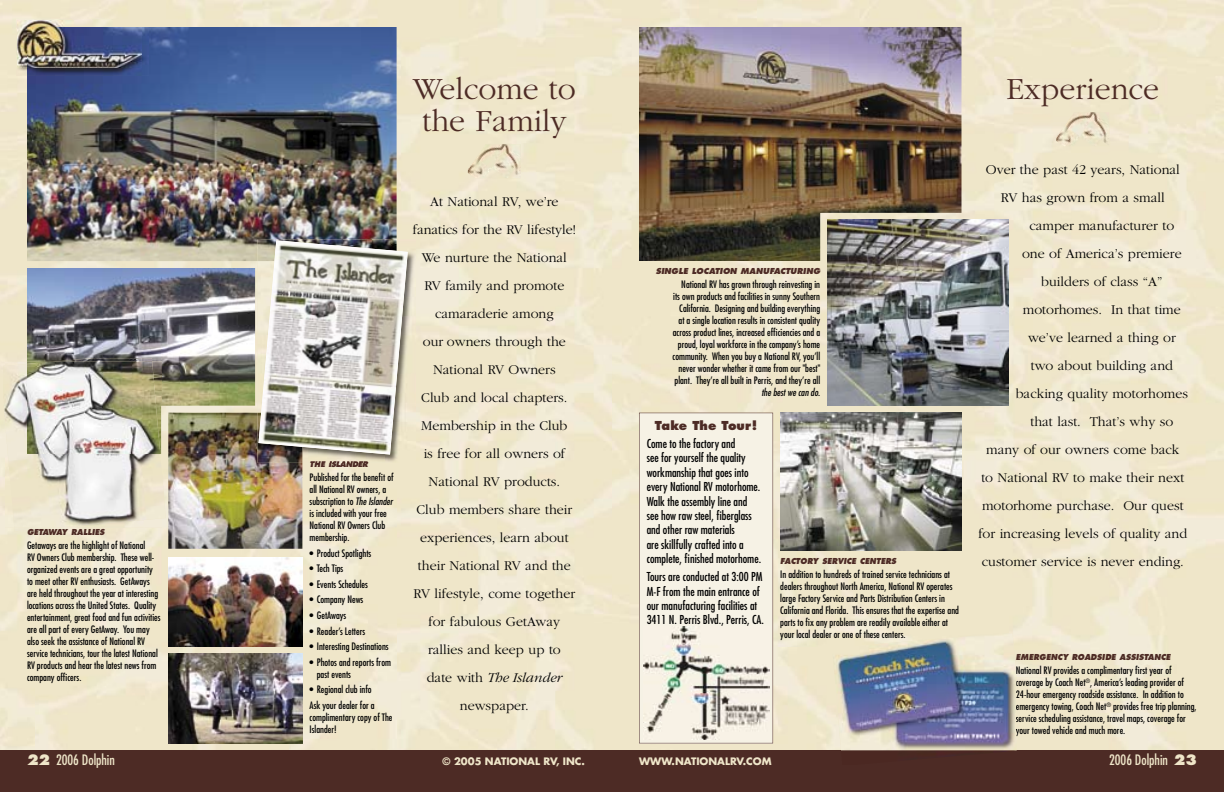
<style>
.page{position:relative;width:1224px;height:792px;background:#fff}
.page>*{position:absolute;margin:0;border:0;box-sizing:border-box;transform-origin:0 0}
.t1{font:300 32px/32px "Garamond";color:#4d2b25}
.t2{font:300 14px/28px "Garamond";color:#000;text-align:center}
.t3{font:condensed 14px "Futura";color:#efe6c9}
.t4{font:condensed 12px/14.4px "Futura";color:#000}
.t5{font:800 12px "Futura";letter-spacing:.005em;color:#4d2b25}
.t6{font:condensed 10px/12px "Futura";color:#000}
.t7{font:700 10px "Futura";color:#efe6c9}
.t8{font:italic 800 8px "Futura";color:#4d2b25;scale:.95 1}
.t9{font:italic 800 8px "Futura";color:#4d2b25}
.t10{font:italic 800 8px "Futura";letter-spacing:-.05em;color:#4d2b25;scale:.95 1}
.s1{font-style:italic}
.s2{font-weight:800;font-stretch:normal}
</style>
<div class="page">
<img style="left:396px;top:0;width:216px;height:751px">
<img style="left:0;top:36px;width:36px;height:715px">
<img style="left:36px;top:261px;width:222px;height:27px">
<img style="left:252px;top:288px;width:6px;height:125px">
<img style="left:288px;top:463px;width:108px;height:288px">
<img style="left:144px;top:432px;width:36px;height:319px">
<img style="left:36px;top:531px;width:108px;height:220px">
<img style="left:180px;top:549px;width:108px;height:202px">
<img style="left:310px;top:463px;width:58px;height:4px">
<div style="left:0;top:751px;width:612px;height:41px;background:#4d2b25"></div>
<img style="left:756px;top:0;width:468px;height:540px">
<div style="left:612px;top:432px;width:36px;height:319px;background:#efe6c9"></div>
<img style="left:1008px;top:540px;width:216px;height:211px">
<img style="left:773px;top:540px;width:235px;height:108px">
<img style="left:756px;top:648px;width:76px;height:103px">
<img style="left:648px;top:743px;width:108px;height:8px">
<img style="left:1017px;top:666px;width:155px;height:10px">
<img style="left:1017px;top:678px;width:68px;height:10px">
<img style="left:1017px;top:690px;width:167px;height:10px">
<img style="left:1017px;top:702px;width:89px;height:10px">
<img style="left:1017px;top:714px;width:169px;height:10px">
<img style="left:1017px;top:726px;width:108px;height:10px">
<div style="left:612px;top:751px;width:612px;height:41px;background:#4d2b25"></div>
<img style="left:468px;top:144px;width:53px;height:34px">
<img style="left:27px;top:27px;width:370px;height:234px">
<img style="left:27px;top:268px;width:228px;height:138px">
<img style="left:168px;top:557px;width:134px;height:90px">
<img style="left:168px;top:654px;width:134px;height:89px">
<img style="left:52px;top:358px;width:100px;height:4px">
<img style="left:3px;top:366px;width:163px;height:165px">
<img style="left:5px;top:364px;width:157px;height:164px">
<img style="left:27px;top:362px;width:133px;height:92px">
<img style="left:16px;top:19px;width:133px;height:57px">
<img style="left:27px;top:27px;width:122px;height:49px">
<img style="left:17px;top:20px;width:125px;height:48px">
<img style="left:27px;top:27px;width:115px;height:41px">
<img style="left:168px;top:413px;width:134px;height:136px">
<img style="left:385px;top:239px;width:31px;height:224px">
<img style="left:258px;top:261px;width:1px;height:152px">
<img style="left:302px;top:455px;width:83px;height:8px">
<img style="left:258px;top:239px;width:139px;height:22px">
<img style="left:310px;top:461px;width:58px;height:2px">
<img style="left:258px;top:413px;width:44px;height:50px">
<img style="left:259px;top:240px;width:149px;height:215px">
<img style="left:780px;top:413px;width:181px;height:137px">
<img style="left:1056px;top:112px;width:53px;height:34px">
<img style="left:639px;top:27px;width:322px;height:234px">
<img style="left:827px;top:220px;width:182px;height:186px">
<img style="left:832px;top:633px;width:185px;height:118px">
<svg style="left:1016px;top:678px;width:1px;height:58px"></svg>
<div style="left:639px;top:413px;width:134px;height:330px;background:#f6f2e5"></div>
<img style="left:644px;top:627px;width:125px;height:112px">
<p class="t8" style="left:27px;top:527px;width:83px">GETAWAY RALLIES</p>
<p class="t6" style="left:27px;top:539px;width:135px">Getaways are the highlight of National<br>RV Owners Club membership. These well&shy;organized events are a great opportunity to meet other RV enthusiasts. GetAways are held throughout the year at interesting locations across the United States. Quality entertainment, great food and fun activities are all part of every GetAway. You may also seek the assistance of National RV service technicians, tour the latest National RV products and hear the latest news from company officers.</p>
<h1 class="t1" style="left:413px;top:74px;width:164px">Welcome to the Family</h1>
<p class="t10" style="left:310px;top:459px;width:63px">THE ISLANDER</p>
<p class="t6" style="left:310px;top:471px;width:85px">Published for the benefit of all National RV owners, a subscription to <span class="s1">The Islander </span>is included with your free<br>National RV Owners Club membership.</p>
<p class="t6" style="left:310px;top:547px;width:63px">• Product Spotlights</p>
<p class="t6" style="left:310px;top:563px;width:35px">• Tech Tips</p>
<p class="t6" style="left:310px;top:578px;width:60px">• Events Schedules</p>
<p class="t6" style="left:310px;top:594px;width:55px">• Company News</p>
<p class="t6" style="left:310px;top:609px;width:38px">• GetAways</p>
<p class="t6" style="left:310px;top:625px;width:57px">• Reader’s Letters</p>
<p class="t6" style="left:310px;top:641px;width:81px">• Interesting Destinations</p>
<p class="t6" style="left:317px;top:656px;width:76px;text-indent:-7px">• Photos and reports from past events</p>
<p class="t6" style="left:310px;top:682px;width:67px;line-height:15.6px">• Regional club info<br>Ask your dealer for a</p>
<p class="t6" style="left:310px;top:711px;width:84px">complimentary copy of The<br>Islander!</p>
<p class="t2" style="left:413px;top:188px;width:165px">At National RV, we’re fanatics for the RV lifestyle!<br>We nurture the National<br>RV family and promote camaraderie among<br>our owners through the<br>National RV Owners<br>Club and local chapters.<br>Membership in the Club<br>is free for all owners of<br>National RV products.<br>Club members share their experiences, learn about their National RV and the<br>RV lifestyle, come together for fabulous GetAway rallies and keep up to<br>date with <span class="s1">The Islander </span>newspaper.</p>
<h1 class="t1" style="left:1006px;top:74px;width:154px">Experience</h1>
<p class="t9" style="left:656px;top:266px;width:166px">SINGLE LOCATION MANUFACTURING</p>
<p class="t6" style="left:673px;top:278px;width:149px;text-align:right">National RV has grown through reinvesting in its own products and facilities in sunny Southern California. Designing and building everything at a single location results in consistent quality across product lines, increased efficiencies and a proud, loyal workforce in the company’s home community. When you buy a National RV, you’ll never wonder whether it came from our "best" plant. They’re all built in Perris, and they’re all <span class="s1">the best we can do</span>.</p>
<p class="t5" style="left:655px;top:418px;width:104px">Take The Tour!</p>
<p class="t4" style="left:647px;top:436px;width:116px">Come to the factory and<br>see for yourself the quality workmanship that goes into every National RV motorhome.<br>Walk the assembly line and see how raw steel, fiberglass and other raw materials<br>are skillfully crafted into a complete, finished motorhome.</p>
<p class="t4" style="left:647px;top:569px;width:119px">Tours are conducted at 3:00 PM<br>M-F from the main entrance of our manufacturing facilities at<br>3411 N. Perris Blvd., Perris, CA.</p>
<p class="t8" style="left:780px;top:556px;width:124px">FACTORY SERVICE CENTERS</p>
<p class="t6" style="left:780px;top:568px;width:180px">In addition to hundreds of trained service technicians at dealers throughout North America, National RV operates large Factory Service and Parts Distribution Centers in California and Florida. This ensures that the expertise and parts to fix any problem are readily available either at your local dealer or one of these centers.</p>
<h2 class="t2" style="left:986px;top:156px;width:196px">Over the past 42 years, National<br>RV has grown from a small</h2>
<h2 class="t2" style="left:1029px;top:212px;width:146px">camper manufacturer to</h2>
<h2 class="t2" style="left:1022px;top:240px;width:161px">one of America’s premiere</h2>
<h2 class="t2" style="left:1041px;top:268px;width:123px">builders of class “A”</h2>
<h2 class="t2" style="left:1023px;top:296px;width:159px">motorhomes. In that time</h2>
<h2 class="t2" style="left:1028px;top:324px;width:149px">we’ve learned a thing or</h2>
<h2 class="t2" style="left:1031px;top:352px;width:144px">two about building and</h2>
<h2 class="t2" style="left:1016px;top:380px;width:174px">backing quality motorhomes</h2>
<h2 class="t2" style="left:1031px;top:408px;width:144px">that last. That’s why so</h2>
<h2 class="t2" style="left:986px;top:436px;width:195px">many of our owners come back</h2>
<h2 class="t2" style="left:981px;top:464px;width:204px">to National RV to make their next</h2>
<h2 class="t2" style="left:982px;top:492px;width:203px">motorhome purchase. Our quest</h2>
<h2 class="t2" style="left:978px;top:520px;width:210px">for increasing levels of quality and</h2>
<h2 class="t2" style="left:982px;top:548px;width:204px">customer service is never ending.</h2>
<p class="t8" style="left:1016px;top:652px;width:164px">EMERGENCY ROADSIDE ASSISTANCE</p>
<p class="t6" style="left:1016px;top:664px;width:182px">National RV provides a complimentary first year of coverage by Coach Net<sup>®</sup>, America’s leading provider of 24-hour emergency roadside assistance. In addition to emergency towing, Coach Net<sup>®</sup> provides free trip planning, service scheduling assistance, travel maps, coverage for your towed vehicle and much more.</p>
<h2 class="t3" style="left:27px;top:751px;width:89px"><span class="s2">22</span> 2006 Dolphin</h2>
<p class="t7" style="left:443px;top:755px;width:144px">© 2005 NATIONAL RV, INC.</p>
<p class="t7" style="left:639px;top:755px;width:134px">WWW.NATIONALRV.COM</p>
<h2 class="t3" style="left:1109px;top:751px;width:89px">2006 Dolphin <span class="s2">23</span></h2>
</div>
